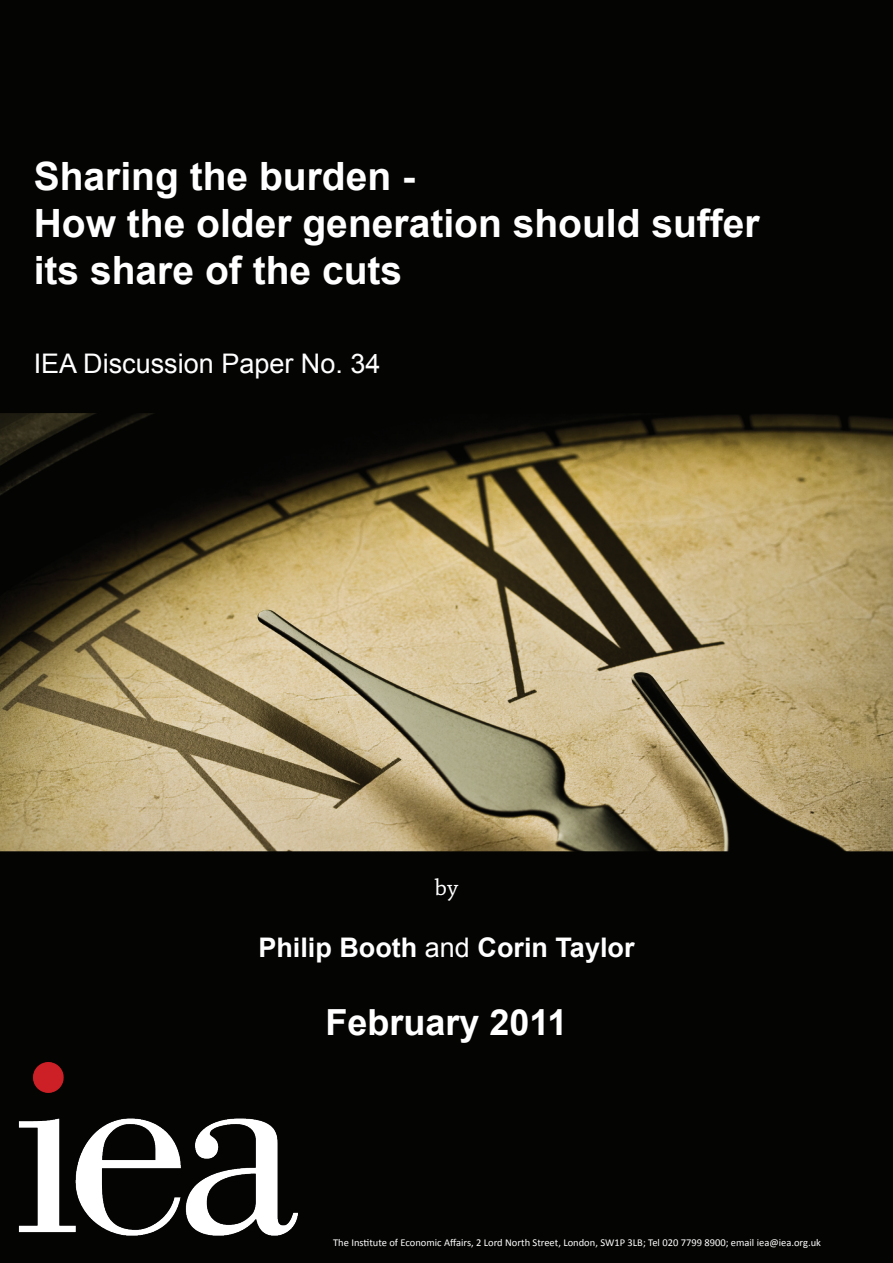
<style>
.page{position:relative;width:893px;height:1263px;background:#fff}
.page>*{position:absolute;margin:0;border:0;box-sizing:border-box;transform-origin:0 0}
.t1{font:700 39px/46.8px "Arial";color:#fff}
.t2{font:700 36px "Arial";color:#fff}
.t3{font:700 27px "Arial";color:#fff}
.t4{font:27px "Arial";color:#fff}
.t5{font:24px "Chaparral Pro";color:#fff}
.t6{font:10.5px "Calibri";color:#fff}
.s1{font-weight:400}
</style>
<div class="page">
<img style="left:0;top:413px;width:893px;height:438px">
<div style="left:0;top:851px;width:893px;height:412px;background:#040503"></div>
<div style="left:0;top:0;width:893px;height:413px;background:#040503"></div>
<img style="left:14px;top:1053px;width:296px;height:196px">
<h1 class="t1" style="left:34px;top:154px;width:727px">Sharing the burden -<br>How the older generation should suffer its share of the cuts</h1>
<h3 class="t4" style="left:34px;top:346px;width:348px">IEA Discussion Paper No. 34</h3>
<h3 class="t5" style="left:435px;top:874px;width:25px">by</h3>
<h3 class="t3" style="left:258px;top:929px;width:378px">Philip Booth <span class="s1">and</span> Corin Taylor</h3>
<h2 class="t2" style="left:325px;top:999px;width:244px">February 2011</h2>
<p class="t6" style="left:333px;top:1235px;width:489px">The Institute of Economic Affairs, 2 Lord North Street, London, SW1P 3LB; Tel 020 7799 8900; email iea@iea.org.uk</p>
</div>
